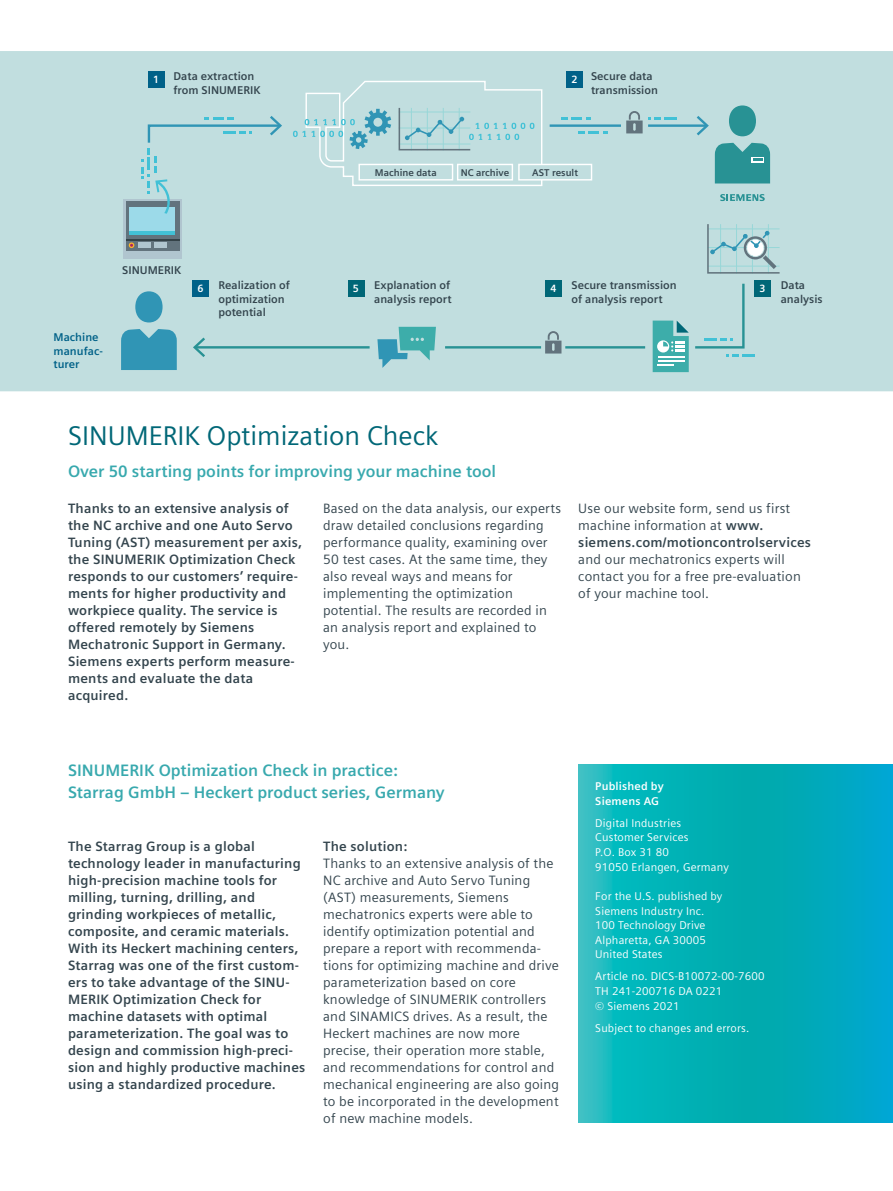
<style>
.page{position:relative;width:893px;height:1191px;background:#fff}
.page>*{position:absolute;margin:0;border:0;box-sizing:border-box;transform-origin:0 0}
.t1{font:27px "Siemens Sans Global";color:#006777}
.t2{font:700 16.5px/21.5px "Siemens Sans Global";color:#38a9ae}
.t3{font:13.5px/17px "Siemens Sans Global";letter-spacing:.015em;color:#34454e}
.t4{font:700 13.5px/17px "Siemens Sans Global";letter-spacing:.015em;color:#34454e}
.t5{font:11.25px/14.7px "Siemens Sans Global";letter-spacing:.015em;color:#fff}
.t6{font:700 11.25px/13.5px "Siemens Sans Global";color:#34454e}
.t7{font:700 11.25px/14.7px "Siemens Sans Global";letter-spacing:.015em;color:#fff}
.t8{font:700 11.25px/13.5px "Siemens Sans Global";color:#006188}
.t9{font:700 10.5px "Siemens Sans";color:#fff}
.t10{font:700 9.75px "Siemens Sans Global";color:#34454e}
.s1{font-weight:700}
</style>
<div class="page">
<div style="left:0;top:51px;width:893px;height:340px;background:#c1dedf"></div>
<hr style="left:565px;top:346px;width:80px;height:2px;background:#289294">
<hr style="left:445px;top:346px;width:96px;height:2px;background:#289294">
<svg style="left:121px;top:329px;width:56px;height:41px;background:#3a9ab7"></svg>
<div style="left:135px;top:291px;width:28px;height:31px;background:#3095b5;border-radius:50%"></div>
<div style="left:729px;top:105px;width:27px;height:31px;background:#289294;border-radius:50%"></div>
<svg style="left:715px;top:143px;width:55px;height:40px;background:#35989a"></svg>
<hr style="left:648px;top:124px;width:58px;height:3px;background:#3095b5">
<svg style="left:697px;top:116px;width:12px;height:19px"></svg>
<hr style="left:550px;top:124px;width:71px;height:3px;background:#3095b5">
<hr style="left:196px;top:346px;width:174px;height:2px;background:#289294">
<svg style="left:193px;top:337px;width:12px;height:20px"></svg>
<svg style="left:545px;top:331px;width:16px;height:22px"></svg>
<svg style="left:707px;top:224px;width:73px;height:50px;background:#afcfd3"></svg>
<div style="left:123px;top:199px;width:59px;height:59px;background:#b0c5cf"></div>
<div style="left:126px;top:201px;width:54px;height:50px;background:#62737d"></div>
<div style="left:130px;top:207px;width:45px;height:28px;background:#42c1d6"></div>
<div style="left:130px;top:207px;width:45px;height:24px;background:#9cdae9"></div>
<hr style="left:126px;top:239px;width:54px;height:1px;background:#344248">
<svg style="left:129px;top:242px;width:5px;height:6px"></svg>
<div style="left:139px;top:242px;width:12px;height:6px;background:#b0c5cf"></div>
<div style="left:154px;top:242px;width:13px;height:6px;background:#b0c5cf"></div>
<svg style="left:141px;top:116px;width:141px;height:98px;background:#b6d8db"></svg>
<svg style="left:626px;top:111px;width:51px;height:22px"></svg>
<svg style="left:720px;top:194px;width:45px;height:7px"></svg>
<div style="left:754px;top:280px;width:17px;height:17px;background:#006777"></div>
<div style="left:192px;top:280px;width:17px;height:17px;background:#006188"></div>
<div style="left:566px;top:72px;width:17px;height:16px;background:#006188"></div>
<svg style="left:653px;top:281px;width:101px;height:91px;background:#a9d4d5"></svg>
<div style="left:348px;top:280px;width:16px;height:17px;background:#006777"></div>
<svg style="left:377px;top:327px;width:59px;height:41px;background:#74bdc3"></svg>
<svg style="left:293px;top:80px;width:315px;height:107px;background:#bddcde"></svg>
<div style="left:148px;top:72px;width:17px;height:16px;background:#006188"></div>
<div style="left:545px;top:280px;width:17px;height:17px;background:#006777"></div>
<svg style="left:578px;top:765px;width:315px;height:358px;background:#05afba"></svg>
<p class="t9" style="left:153px;top:74px;width:8px">1</p>
<p class="t6" style="left:173px;top:70px;width:89px">Data extraction from SINUMERIK</p>
<p class="t6" style="left:122px;top:263px;width:60px">SINUMERIK</p>
<p class="t9" style="left:572px;top:74px;width:8px">2</p>
<p class="t6" style="left:591px;top:70px;width:68px">Secure data transmission</p>
<p class="t10" style="left:375px;top:167px;width:63px">Machine data</p>
<p class="t10" style="left:461px;top:167px;width:50px">NC archive</p>
<p class="t10" style="left:532px;top:167px;width:47px">AST result</p>
<p class="t8" style="left:54px;top:331px;width:51px">Machine manufac&shy;turer</p>
<p class="t6" style="left:219px;top:279px;width:73px">Realization of optimization potential</p>
<p class="t6" style="left:374px;top:279px;width:79px">Explanation of analysis report</p>
<p class="t6" style="left:571px;top:279px;width:107px">Secure transmission of analysis report</p>
<p class="t6" style="left:781px;top:279px;width:43px">Data analysis</p>
<p class="t9" style="left:197px;top:282px;width:8px">6</p>
<p class="t9" style="left:759px;top:282px;width:8px">3</p>
<p class="t9" style="left:353px;top:282px;width:8px">5</p>
<p class="t9" style="left:550px;top:282px;width:8px">4</p>
<h1 class="t1" style="left:68px;top:416px;width:372px">SINUMERIK Optimization Check</h1>
<p class="t2" style="left:68px;top:461px;width:430px">Over 50 starting points for improving your machine tool</p>
<p class="t4" style="left:68px;top:499px;width:236px">Thanks to an extensive analysis of the NC archive and one Auto Servo<br>Tuning (AST) measurement per axis, the SINUMERIK Optimization Check responds to our customers’ require&shy;ments for higher productivity and workpiece quality. The service is offered remotely by Siemens<br>Mechatronic Support in Germany.<br>Siemens experts perform measure&shy;ments and evaluate the data acquired.</p>
<p class="t3" style="left:323px;top:500px;width:239px">Based on the data analysis, our experts draw detailed conclusions regarding performance quality, examining over<br>50 test cases. At the same time, they also reveal ways and means for implementing the optimization potential. The results are recorded in an analysis report and explained to you.</p>
<p class="t3" style="left:578px;top:500px;width:234px">Use our website form, send us first machine information at <span class="s1">www. siemens.com/motioncontrolservices</span></p>
<p class="t3" style="left:578px;top:551px;width:224px">and our mechatronics experts will contact you for a free pre-evaluation of your machine tool.</p>
<p class="t2" style="left:68px;top:760px;width:378px">SINUMERIK Optimization Check in practice:<br>Starrag GmbH – Heckert product series, Germany</p>
<p class="t4" style="left:68px;top:837px;width:239px">The Starrag Group is a global technology leader in manufacturing high-precision machine tools for milling, turning, drilling, and grinding workpieces of metallic, composite, and ceramic materials.<br>With its Heckert machining centers, Starrag was one of the first custom&shy;ers to take advantage of the SINU-MERIK Optimization Check for machine datasets with optimal parameterization. The goal was to design and commission high-preci&shy;sion and highly productive machines using a standardized procedure.</p>
<p class="t4" style="left:323px;top:837px;width:86px">The solution:</p>
<p class="t3" style="left:323px;top:855px;width:238px">Thanks to an extensive analysis of the NC archive and Auto Servo Tuning (AST) measurements, Siemens mechatronics experts were able to identify optimization potential and prepare a report with recommenda&shy;tions for optimizing machine and drive parameterization based on core knowledge of SINUMERIK controllers and SINAMICS drives. As a result, the Heckert machines are now more precise, their operation more stable, and recommendations for control and mechanical engineering are also going to be incorporated in the development of new machine models.</p>
<p class="t7" style="left:595px;top:779px;width:70px">Published by<br>Siemens AG</p>
<p class="t5" style="left:595px;top:816px;width:135px">Digital Industries<br>Customer Services<br>P.O. Box 31 80<br>91050 Erlangen, Germany</p>
<p class="t5" style="left:595px;top:889px;width:129px">For the U.S. published by<br>Siemens Industry Inc.<br>100 Technology Drive<br>Alpharetta, GA 30005<br>United States</p>
<p class="t5" style="left:595px;top:969px;width:171px">Article no. DICS-B10072-00-7600<br>TH 241-200716 DA 0221<br>© Siemens 2021</p>
<p class="t5" style="left:595px;top:1020px;width:156px">Subject to changes and errors.</p>
</div>
